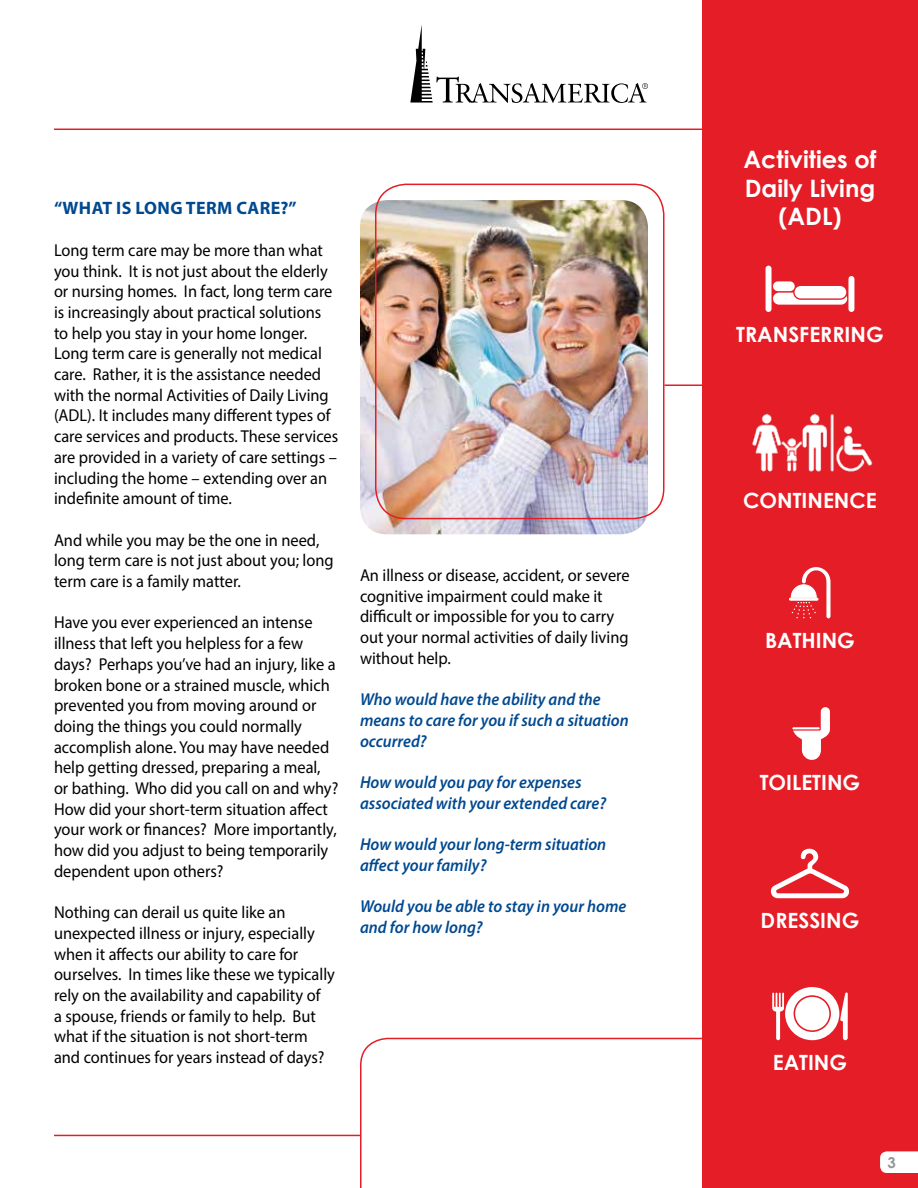
<style>
.page{position:relative;width:918px;height:1188px;background:#fff}
.page>*{position:absolute;margin:0;border:0;box-sizing:border-box;transform-origin:0 0}
.t1{font:700 24px/28.8px "Century Gothic";color:#fff;text-align:center}
.t2{font:700 21px "Century Gothic";color:#fff}
.t3{font:700 18px "Myriad Pro";letter-spacing:.02em;color:#004990}
.t4{font:17.25px/20.7px "Myriad Pro";color:#000;scale:.95 1}
.t5{font:italic 600 17.25px/20.7px "Myriad Pro";color:#004990;scale:.95 1}
.t6{font:700 15px "Century Gothic";color:#939598}
</style>
<div class="page">
<div style="left:702px;top:0;width:216px;height:1188px;background:#e51d26"></div>
<svg style="left:360px;top:1038px;width:342px;height:150px"></svg>
<hr style="left:792px;top:727px;width:28px;height:2px;background:#fff">
<svg style="left:793px;top:707px;width:37px;height:53px"></svg>
<svg style="left:771px;top:849px;width:78px;height:49px"></svg>
<svg style="left:772px;top:987px;width:76px;height:53px"></svg>
<svg style="left:766px;top:266px;width:88px;height:46px"></svg>
<svg style="left:789px;top:567px;width:42px;height:51px"></svg>
<img style="left:751px;top:413px;width:122px;height:59px">
<svg style="left:410px;top:25px;width:238px;height:78px"></svg>
<img style="left:360px;top:200px;width:288px;height:334px">
<div style="left:375px;top:184px;width:290px;height:335px;border:2px solid #e51d26;border-radius:30px"></div>
<hr style="left:54px;top:129px;width:681px;height:1px;background:#e51d26">
<hr style="left:665px;top:384px;width:58px;height:2px;background:#e51d26">
<hr style="left:54px;top:1135px;width:306px;height:1px;background:#e51d26">
<svg style="left:880px;top:1151px;width:38px;height:22px"></svg>
<p class="t3" style="left:54px;top:196px;width:244px">“WHAT IS LONG TERM CARE?”</p>
<p class="t4" style="left:54px;top:239px;width:301px">Long term care may be more than what you think. It is not just about the elderly or nursing homes. In fact, long term care is increasingly about practical solutions to help you stay in your home longer.<br>Long term care is generally not medical care. Rather, it is the assistance needed with the normal Activities of Daily Living (ADL). It includes many different types of care services and products. These services are provided in a variety of care settings – including the home – extending over an indefinite amount of time.</p>
<p class="t4" style="left:54px;top:529px;width:296px">And while you may be the one in need, long term care is not just about you; long term care is a family matter.</p>
<p class="t4" style="left:54px;top:612px;width:301px">Have you ever experienced an intense illness that left you helpless for a few days? Perhaps you’ve had an injury, like a broken bone or a strained muscle, which prevented you from moving around or doing the things you could normally accomplish alone. You may have needed help getting dressed, preparing a meal, or bathing. Who did you call on and why?<br>How did your short-term situation affect your work or finances? More importantly, how did you adjust to being temporarily dependent upon others?</p>
<p class="t4" style="left:54px;top:902px;width:297px">Nothing can derail us quite like an unexpected illness or injury, especially when it affects our ability to care for ourselves. In times like these we typically rely on the availability and capability of<br>a spouse, friends or family to help. But what if the situation is not short-term and continues for years instead of days?</p>
<p class="t4" style="left:360px;top:565px;width:285px">An illness or disease, accident, or severe cognitive impairment could make it difficult or impossible for you to carry out your normal activities of daily living without help.</p>
<p class="t5" style="left:360px;top:689px;width:284px">Who would have the ability and the means to care for you if such a situation occurred?</p>
<p class="t5" style="left:360px;top:771px;width:261px">How would you pay for expenses associated with your extended care?</p>
<p class="t5" style="left:360px;top:834px;width:261px">How would your long-term situation affect your family?</p>
<p class="t5" style="left:360px;top:896px;width:282px">Would you be able to stay in your home and for how long?</p>
<h1 class="t1" style="left:744px;top:144px;width:134px">Activities of<br>Daily Living (ADL)</h1>
<p class="t2" style="left:736px;top:321px;width:149px">TRANSFERRING</p>
<p class="t2" style="left:743px;top:487px;width:135px">CONTINENCE</p>
<p class="t2" style="left:765px;top:627px;width:91px">BATHING</p>
<p class="t2" style="left:760px;top:769px;width:102px">TOILETING</p>
<p class="t2" style="left:761px;top:907px;width:100px">DRESSING</p>
<p class="t2" style="left:773px;top:1049px;width:76px">EATING</p>
<p class="t6" style="left:888px;top:1153px;width:10px">3</p>
</div>
